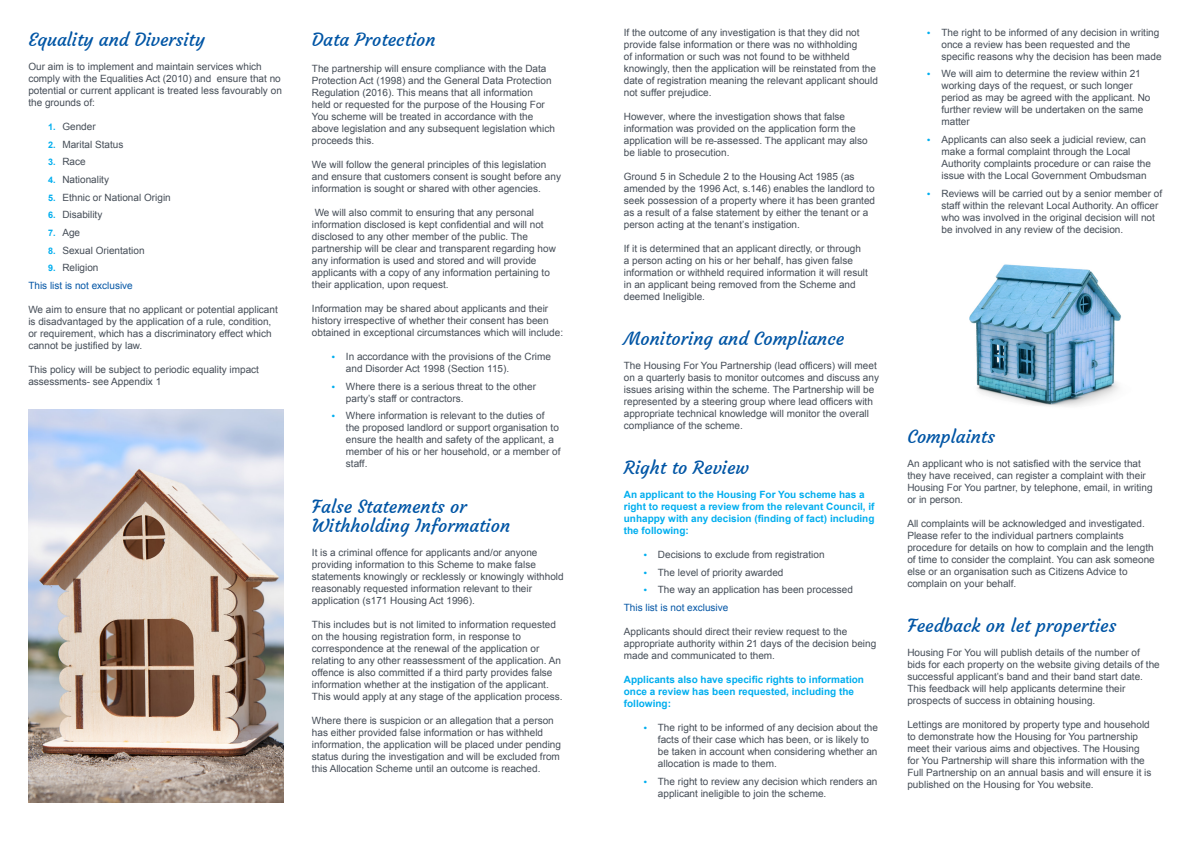
<style>
.page{position:relative;width:1191px;height:842px;background:#fff}
.page>*{position:absolute;margin:0;border:0;box-sizing:border-box;transform-origin:0 0}
.subtitles{font:18px/19px "Courgette";color:#0155a5}
.subtitles-2{font:10px/12px "Arial";color:#454d57}
.t1{font:700 10px/12px "Arial";color:#00aeef}
.t2{font:10px "Arial";color:#0557a6}
.s1{font-weight:700;font-size:9px;color:#00aeef}
</style>
<div class="page">
<img style="left:28px;top:409px;width:255px;height:393px">
<img style="left:969px;top:264px;width:152px;height:142px">
<p class="subtitles" style="left:28px;top:30px;width:178px">Equality and Diversity</p>
<p class="subtitles-2" style="left:28px;top:61px;width:255px">Our aim is to implement and maintain services which comply with the Equalities Act (2010) and ensure that no potential or current applicant is treated less favourably on the grounds of:</p>
<p class="subtitles-2" style="left:48px;top:121px;width:49px"><span class="s1">1.</span> Gender</p>
<p class="subtitles-2" style="left:48px;top:138px;width:77px"><span class="s1">2.</span> Marital Status</p>
<p class="subtitles-2" style="left:48px;top:156px;width:39px"><span class="s1">3.</span> Race</p>
<p class="subtitles-2" style="left:48px;top:174px;width:62px"><span class="s1">4.</span> Nationality</p>
<p class="subtitles-2" style="left:48px;top:191px;width:124px"><span class="s1">5.</span> Ethnic or National Origin</p>
<p class="subtitles-2" style="left:48px;top:209px;width:56px"><span class="s1">6.</span> Disability</p>
<p class="subtitles-2" style="left:48px;top:227px;width:33px"><span class="s1">7.</span> Age</p>
<p class="subtitles-2" style="left:48px;top:244px;width:98px"><span class="s1">8.</span> Sexual Orientation</p>
<p class="subtitles-2" style="left:48px;top:262px;width:52px"><span class="s1">9.</span> Religion</p>
<p class="t2" style="left:28px;top:279px;width:106px">This list is not exclusive</p>
<p class="subtitles-2" style="left:28px;top:304px;width:251px">We aim to ensure that no applicant or potential applicant is disadvantaged by the application of a rule, condition, or requirement, which has a discriminatory effect which cannot be justified by law.</p>
<p class="subtitles-2" style="left:28px;top:364px;width:232px">This policy will be subject to periodic equality impact assessments- see Appendix 1</p>
<p class="subtitles" style="left:312px;top:30px;width:125px">Data Protection</p>
<p class="subtitles-2" style="left:312px;top:63px;width:244px">The partnership will ensure compliance with the Data Protection Act (1998) and the General Data Protection Regulation (2016). This means that all information<br>held or requested for the purpose of the Housing For You scheme will be treated in accordance with the above legislation and any subsequent legislation which proceeds this.</p>
<p class="subtitles-2" style="left:312px;top:159px;width:251px">We will follow the general principles of this legislation and ensure that customers consent is sought before any information is sought or shared with other agencies.</p>
<p class="subtitles-2" style="left:312px;top:207px;width:245px">We will also commit to ensuring that any personal information disclosed is kept confidential and will not disclosed to any other member of the public. The partnership will be clear and transparent regarding how any information is used and stored and will provide applicants with a copy of any information pertaining to their application, upon request.</p>
<p class="subtitles-2" style="left:312px;top:303px;width:253px">Information may be shared about applicants and their history irrespective of whether their consent has been obtained in exceptional circumstances which will include:</p>
<p class="subtitles-2" style="left:346px;top:351px;width:207px;text-indent:-14px"><span class="s1">•</span> In accordance with the provisions of the Crime and Disorder Act 1998 (Section 115).</p>
<p class="subtitles-2" style="left:346px;top:380px;width:192px;text-indent:-14px"><span class="s1">•</span> Where there is a serious threat to the other party’s staff or contractors.</p>
<p class="subtitles-2" style="left:346px;top:410px;width:216px;text-indent:-14px"><span class="s1">•</span> Where information is relevant to the duties of the proposed landlord or support organisation to ensure the health and safety of the applicant, a member of his or her household, or a member of staff.</p>
<p class="subtitles" style="left:312px;top:497px;width:200px">False Statements or<br>Withholding Information</p>
<p class="subtitles-2" style="left:312px;top:546px;width:253px">It is a criminal offence for applicants and/or anyone providing information to this Scheme to make false statements knowingly or recklessly or knowingly withhold reasonably requested information relevant to their application (s171 Housing Act 1996).</p>
<p class="subtitles-2" style="left:312px;top:618px;width:252px">This includes but is not limited to information requested on the housing registration form, in response to correspondence at the renewal of the application or relating to any other reassessment of the application. An offence is also committed if a third party provides false information whether at the instigation of the applicant.<br>This would apply at any stage of the application process.</p>
<p class="subtitles-2" style="left:312px;top:714px;width:251px">Where there is suspicion or an allegation that a person has either provided false information or has withheld information, the application will be placed under pending status during the investigation and will be excluded from this Allocation Scheme until an outcome is reached.</p>
<p class="subtitles-2" style="left:624px;top:26px;width:256px">If the outcome of any investigation is that they did not provide false information or there was no withholding<br>of information or such was not found to be withheld knowingly, then the application will be reinstated from the date of registration meaning the relevant applicant should not suffer prejudice.</p>
<p class="subtitles-2" style="left:624px;top:110px;width:245px">However, where the investigation shows that false information was provided on the application form the application will be re-assessed. The applicant may also be liable to prosecution.</p>
<p class="subtitles-2" style="left:624px;top:170px;width:253px">Ground 5 in Schedule 2 to the Housing Act 1985 (as amended by the 1996 Act, s.146) enables the landlord to seek possession of a property where it has been granted as a result of a false statement by either the tenant or a person acting at the tenant’s instigation.</p>
<p class="subtitles-2" style="left:624px;top:242px;width:245px">If it is determined that an applicant directly, or through a person acting on his or her behalf, has given false information or withheld required information it will result in an applicant being removed from the Scheme and deemed Ineligible.</p>
<p class="subtitles" style="left:624px;top:329px;width:222px">Monitoring and Compliance</p>
<p class="subtitles-2" style="left:624px;top:359px;width:257px">The Housing For You Partnership (lead officers) will meet on a quarterly basis to monitor outcomes and discuss any issues arising within the scheme. The Partnership will be represented by a steering group where lead officers with appropriate technical knowledge will monitor the overall compliance of the scheme.</p>
<p class="subtitles" style="left:624px;top:458px;width:127px">Right to Review</p>
<p class="t1" style="left:624px;top:489px;width:252px">An applicant to the Housing For You scheme has a right to request a review from the relevant Council, if unhappy with any decision (finding of fact) including the following:</p>
<p class="subtitles-2" style="left:643px;top:549px;width:182px"><span class="s1">•</span> Decisions to exclude from registration</p>
<p class="subtitles-2" style="left:643px;top:566px;width:141px"><span class="s1">•</span> The level of priority awarded</p>
<p class="subtitles-2" style="left:643px;top:584px;width:211px"><span class="s1">•</span> The way an application has been processed</p>
<p class="t2" style="left:624px;top:601px;width:106px">This list is not exclusive</p>
<p class="subtitles-2" style="left:624px;top:626px;width:254px">Applicants should direct their review request to the appropriate authority within 21 days of the decision being made and communicated to them.</p>
<p class="t1" style="left:624px;top:674px;width:242px">Applicants also have specific rights to information once a review has been requested, including the following:</p>
<p class="subtitles-2" style="left:658px;top:722px;width:222px;text-indent:-14px"><span class="s1">•</span> The right to be informed of any decision about the facts of their case which has been, or is likely to be taken in account when considering whether an allocation is made to them.</p>
<p class="subtitles-2" style="left:658px;top:775px;width:221px;text-indent:-14px"><span class="s1">•</span> The right to review any decision which renders an applicant ineligible to join the scheme.</p>
<p class="subtitles-2" style="left:941px;top:26px;width:222px;text-indent:-14px"><span class="s1">•</span> The right to be informed of any decision in writing once a review has been requested and the specific reasons why the decision has been made</p>
<p class="subtitles-2" style="left:941px;top:68px;width:210px;text-indent:-14px"><span class="s1">•</span> We will aim to determine the review within 21 working days of the request, or such longer period as may be agreed with the applicant. No further review will be undertaken on the same matter</p>
<p class="subtitles-2" style="left:941px;top:134px;width:211px;text-indent:-14px"><span class="s1">•</span> Applicants can also seek a judicial review, can make a formal complaint through the Local Authority complaints procedure or can raise the issue with the Local Government Ombudsman</p>
<p class="subtitles-2" style="left:941px;top:187px;width:222px;text-indent:-14px"><span class="s1">•</span> Reviews will be carried out by a senior member of staff within the relevant Local Authority. An officer who was involved in the original decision will not be involved in any review of the decision.</p>
<p class="subtitles" style="left:907px;top:427px;width:89px">Complaints</p>
<p class="subtitles-2" style="left:907px;top:457px;width:247px">An applicant who is not satisfied with the service that they have received, can register a complaint with their Housing For You partner, by telephone, email, in writing or in person.</p>
<p class="subtitles-2" style="left:907px;top:517px;width:249px">All complaints will be acknowledged and investigated.<br>Please refer to the individual partners complaints procedure for details on how to complain and the length of time to consider the complaint. You can ask someone else or an organisation such as Citizens Advice to complain on your behalf.</p>
<p class="subtitles" style="left:907px;top:616px;width:210px">Feedback on let properties</p>
<p class="subtitles-2" style="left:907px;top:646px;width:254px">Housing For You will publish details of the number of bids for each property on the website giving details of the successful applicant’s band and their band start date.</p>
<p class="subtitles-2" style="left:907px;top:682px;width:219px">This feedback will help applicants determine their prospects of success in obtaining housing.</p>
<p class="subtitles-2" style="left:907px;top:718px;width:245px">Lettings are monitored by property type and household to demonstrate how the Housing for You partnership meet their various aims and objectives. The Housing for You Partnership will share this information with the Full Partnership on an annual basis and will ensure it is published on the Housing for You website.</p>
</div>
